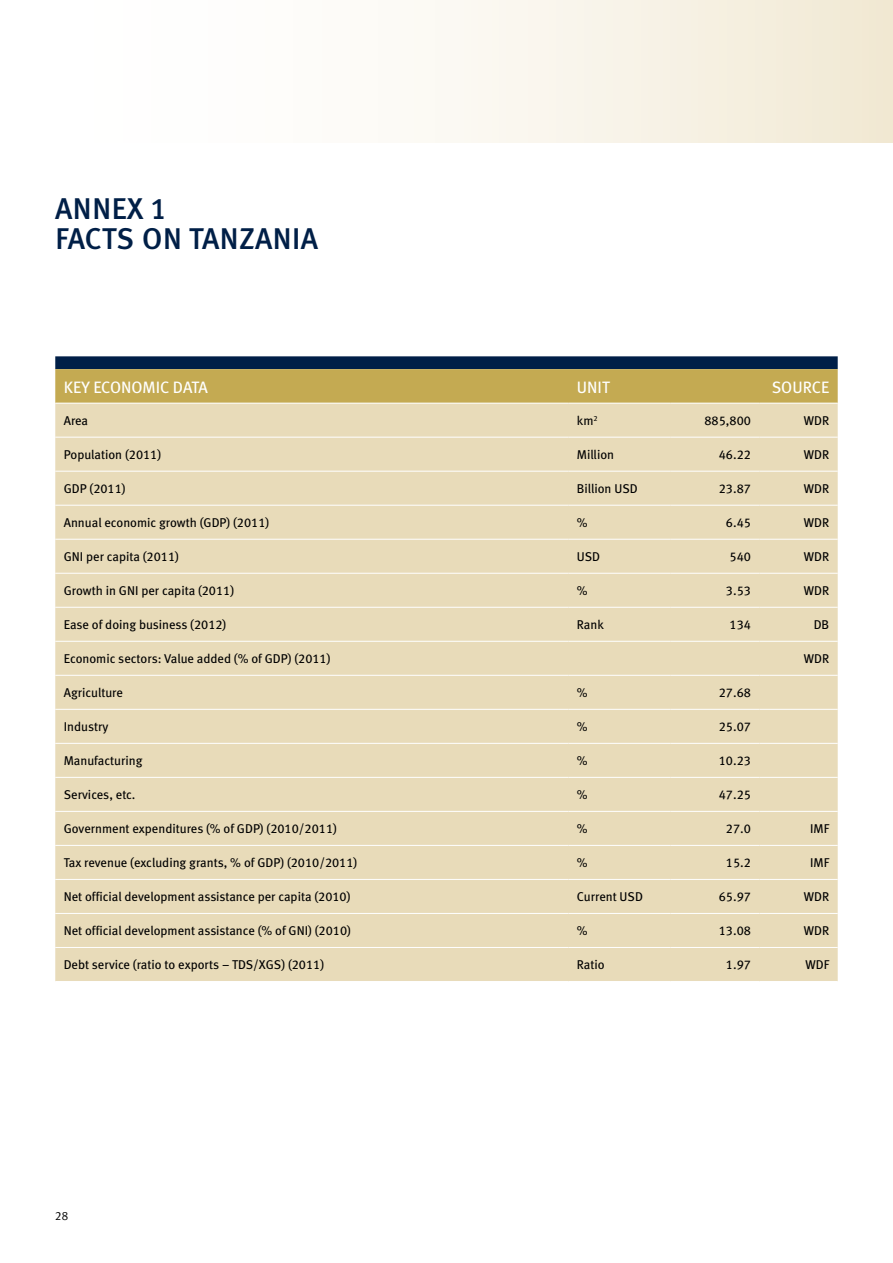
<style>
.page{position:relative;width:893px;height:1263px;background:#fff}
.page>*{position:absolute;margin:0;border:0;box-sizing:border-box;transform-origin:0 0}
.Overskrift_BLUE{font:30px "Meta Medium LF Caps";color:#001f47}
.Tabeloverskrift{font:16.5px "Meta Book LF";color:#fff}
.Tabeltekst{font:12.75px "Meta Book LF";color:#000}
.t1{font:12px "Meta Plus Normal Caps";color:#000}
</style>
<div class="page">
<div style="left:0;top:0;width:893px;height:142px;background:linear-gradient(to right,#fff,#f3ebd9)"></div>
<svg style="left:55px;top:356px;width:783px;height:47px;background:#908652"></svg>
<div style="left:55px;top:404px;width:783px;height:577px;background:#e8dbb9"></div>
<hr style="left:55px;top:437px;width:513px;height:1px;background:#fff">
<hr style="left:568px;top:437px;width:103px;height:1px;background:#fff">
<hr style="left:671px;top:437px;width:88px;height:1px;background:#fff">
<hr style="left:759px;top:437px;width:79px;height:1px;background:#fff">
<hr style="left:55px;top:471px;width:513px;height:1px;background:#fff">
<hr style="left:568px;top:471px;width:103px;height:1px;background:#fff">
<hr style="left:671px;top:471px;width:88px;height:1px;background:#fff">
<hr style="left:759px;top:471px;width:79px;height:1px;background:#fff">
<hr style="left:55px;top:505px;width:513px;height:1px;background:#fff">
<hr style="left:568px;top:505px;width:103px;height:1px;background:#fff">
<hr style="left:671px;top:505px;width:88px;height:1px;background:#fff">
<hr style="left:759px;top:505px;width:79px;height:1px;background:#fff">
<hr style="left:55px;top:539px;width:513px;height:1px;background:#fff">
<hr style="left:568px;top:539px;width:103px;height:1px;background:#fff">
<hr style="left:671px;top:539px;width:88px;height:1px;background:#fff">
<hr style="left:759px;top:539px;width:79px;height:1px;background:#fff">
<hr style="left:55px;top:573px;width:513px;height:1px;background:#fff">
<hr style="left:568px;top:573px;width:103px;height:1px;background:#fff">
<hr style="left:671px;top:573px;width:88px;height:1px;background:#fff">
<hr style="left:759px;top:573px;width:79px;height:1px;background:#fff">
<hr style="left:55px;top:607px;width:513px;height:1px;background:#fff">
<hr style="left:568px;top:607px;width:103px;height:1px;background:#fff">
<hr style="left:671px;top:607px;width:88px;height:1px;background:#fff">
<hr style="left:759px;top:607px;width:79px;height:1px;background:#fff">
<hr style="left:55px;top:641px;width:513px;height:1px;background:#fff">
<hr style="left:568px;top:641px;width:103px;height:1px;background:#fff">
<hr style="left:671px;top:641px;width:88px;height:1px;background:#fff">
<hr style="left:759px;top:641px;width:79px;height:1px;background:#fff">
<hr style="left:55px;top:675px;width:513px;height:1px;background:#fff">
<hr style="left:568px;top:675px;width:103px;height:1px;background:#fff">
<hr style="left:671px;top:675px;width:88px;height:1px;background:#fff">
<hr style="left:759px;top:675px;width:79px;height:1px;background:#fff">
<hr style="left:55px;top:709px;width:513px;height:1px;background:#fff">
<hr style="left:568px;top:709px;width:103px;height:1px;background:#fff">
<hr style="left:671px;top:709px;width:88px;height:1px;background:#fff">
<hr style="left:759px;top:709px;width:79px;height:1px;background:#fff">
<hr style="left:55px;top:743px;width:513px;height:1px;background:#fff">
<hr style="left:568px;top:743px;width:103px;height:1px;background:#fff">
<hr style="left:671px;top:743px;width:88px;height:1px;background:#fff">
<hr style="left:759px;top:743px;width:79px;height:1px;background:#fff">
<hr style="left:55px;top:777px;width:513px;height:1px;background:#fff">
<hr style="left:568px;top:777px;width:103px;height:1px;background:#fff">
<hr style="left:671px;top:777px;width:88px;height:1px;background:#fff">
<hr style="left:759px;top:777px;width:79px;height:1px;background:#fff">
<hr style="left:55px;top:811px;width:513px;height:1px;background:#fff">
<hr style="left:568px;top:811px;width:103px;height:1px;background:#fff">
<hr style="left:671px;top:811px;width:88px;height:1px;background:#fff">
<hr style="left:759px;top:811px;width:79px;height:1px;background:#fff">
<hr style="left:55px;top:845px;width:513px;height:1px;background:#fff">
<hr style="left:568px;top:845px;width:103px;height:1px;background:#fff">
<hr style="left:671px;top:845px;width:88px;height:1px;background:#fff">
<hr style="left:759px;top:845px;width:79px;height:1px;background:#fff">
<hr style="left:55px;top:879px;width:513px;height:1px;background:#fff">
<hr style="left:568px;top:879px;width:103px;height:1px;background:#fff">
<hr style="left:671px;top:879px;width:88px;height:1px;background:#fff">
<hr style="left:759px;top:879px;width:79px;height:1px;background:#fff">
<hr style="left:55px;top:913px;width:513px;height:1px;background:#fff">
<hr style="left:568px;top:913px;width:103px;height:1px;background:#fff">
<hr style="left:671px;top:913px;width:88px;height:1px;background:#fff">
<hr style="left:759px;top:913px;width:79px;height:1px;background:#fff">
<hr style="left:55px;top:947px;width:513px;height:1px;background:#fff">
<hr style="left:568px;top:947px;width:103px;height:1px;background:#fff">
<hr style="left:671px;top:947px;width:88px;height:1px;background:#fff">
<hr style="left:759px;top:947px;width:79px;height:1px;background:#fff">
<p class="Overskrift_BLUE" style="left:55px;top:191px;width:113px">ANNEX 1</p>
<p class="Overskrift_BLUE" style="left:55px;top:221px;width:264px">FACTS ON TANZANIA</p>
<p class="Tabeloverskrift" style="left:64px;top:377px;width:145px">KEY ECONOMIC DATA</p>
<p class="Tabeloverskrift" style="left:577px;top:377px;width:34px">UNIT</p>
<p class="Tabeloverskrift" style="left:772px;top:377px;width:59px">SOURCE</p>
<p class="Tabeltekst" style="left:64px;top:413px;width:26px">Area</p>
<p class="Tabeltekst" style="left:577px;top:413px;width:22px">km<sup>2</sup></p>
<p class="Tabeltekst" style="left:704px;top:413px;width:48px">885,800</p>
<p class="Tabeltekst" style="left:804px;top:413px;width:27px">WDR</p>
<p class="Tabeltekst" style="left:64px;top:447px;width:99px">Population (2011)</p>
<p class="Tabeltekst" style="left:577px;top:447px;width:39px">Million</p>
<p class="Tabeltekst" style="left:719px;top:447px;width:34px">46.22</p>
<p class="Tabeltekst" style="left:804px;top:447px;width:27px">WDR</p>
<p class="Tabeltekst" style="left:64px;top:481px;width:63px">GDP (2011)</p>
<p class="Tabeltekst" style="left:577px;top:481px;width:62px">Billion USD</p>
<p class="Tabeltekst" style="left:719px;top:481px;width:34px">23.87</p>
<p class="Tabeltekst" style="left:804px;top:481px;width:27px">WDR</p>
<p class="Tabeltekst" style="left:64px;top:515px;width:207px">Annual economic growth (GDP) (2011)</p>
<p class="Tabeltekst" style="left:577px;top:515px;width:12px">%</p>
<p class="Tabeltekst" style="left:726px;top:515px;width:27px">6.45</p>
<p class="Tabeltekst" style="left:804px;top:515px;width:27px">WDR</p>
<p class="Tabeltekst" style="left:64px;top:549px;width:117px">GNI per capita (2011)</p>
<p class="Tabeltekst" style="left:577px;top:549px;width:25px">USD</p>
<p class="Tabeltekst" style="left:729px;top:549px;width:23px">540</p>
<p class="Tabeltekst" style="left:804px;top:549px;width:27px">WDR</p>
<p class="Tabeltekst" style="left:64px;top:583px;width:172px">Growth in GNI per capita (2011)</p>
<p class="Tabeltekst" style="left:577px;top:583px;width:12px">%</p>
<p class="Tabeltekst" style="left:726px;top:583px;width:27px">3.53</p>
<p class="Tabeltekst" style="left:804px;top:583px;width:27px">WDR</p>
<p class="Tabeltekst" style="left:64px;top:617px;width:164px">Ease of doing business (2012)</p>
<p class="Tabeltekst" style="left:577px;top:617px;width:28px">Rank</p>
<p class="Tabeltekst" style="left:729px;top:617px;width:23px">134</p>
<p class="Tabeltekst" style="left:814px;top:617px;width:17px">DB</p>
<p class="Tabeltekst" style="left:64px;top:651px;width:268px">Economic sectors: Value added (% of GDP) (2011)</p>
<p class="Tabeltekst" style="left:804px;top:651px;width:27px">WDR</p>
<p class="Tabeltekst" style="left:64px;top:685px;width:61px">Agriculture</p>
<p class="Tabeltekst" style="left:577px;top:685px;width:12px">%</p>
<p class="Tabeltekst" style="left:719px;top:685px;width:34px">27.68</p>
<p class="Tabeltekst" style="left:64px;top:719px;width:46px">Industry</p>
<p class="Tabeltekst" style="left:577px;top:719px;width:12px">%</p>
<p class="Tabeltekst" style="left:719px;top:719px;width:34px">25.07</p>
<p class="Tabeltekst" style="left:64px;top:753px;width:80px">Manufacturing</p>
<p class="Tabeltekst" style="left:577px;top:753px;width:12px">%</p>
<p class="Tabeltekst" style="left:719px;top:753px;width:34px">10.23</p>
<p class="Tabeltekst" style="left:64px;top:787px;width:73px">Services, etc.</p>
<p class="Tabeltekst" style="left:577px;top:787px;width:12px">%</p>
<p class="Tabeltekst" style="left:719px;top:787px;width:34px">47.25</p>
<p class="Tabeltekst" style="left:64px;top:821px;width:275px">Government expenditures (% of GDP) (2010/2011)</p>
<p class="Tabeltekst" style="left:577px;top:821px;width:12px">%</p>
<p class="Tabeltekst" style="left:726px;top:821px;width:27px">27.0</p>
<p class="Tabeltekst" style="left:810px;top:821px;width:21px">IMF</p>
<p class="Tabeltekst" style="left:64px;top:855px;width:295px">Tax revenue (excluding grants, % of GDP) (2010/2011)</p>
<p class="Tabeltekst" style="left:577px;top:855px;width:12px">%</p>
<p class="Tabeltekst" style="left:726px;top:855px;width:27px">15.2</p>
<p class="Tabeltekst" style="left:810px;top:855px;width:21px">IMF</p>
<p class="Tabeltekst" style="left:64px;top:889px;width:288px">Net official development assistance per capita (2010)</p>
<p class="Tabeltekst" style="left:577px;top:889px;width:67px">Current USD</p>
<p class="Tabeltekst" style="left:719px;top:889px;width:34px">65.97</p>
<p class="Tabeltekst" style="left:804px;top:889px;width:27px">WDR</p>
<p class="Tabeltekst" style="left:64px;top:923px;width:289px">Net official development assistance (% of GNI) (2010)</p>
<p class="Tabeltekst" style="left:577px;top:923px;width:12px">%</p>
<p class="Tabeltekst" style="left:719px;top:923px;width:34px">13.08</p>
<p class="Tabeltekst" style="left:804px;top:923px;width:27px">WDR</p>
<p class="Tabeltekst" style="left:64px;top:957px;width:262px">Debt service (ratio to exports – TDS/XGS) (2011)</p>
<p class="Tabeltekst" style="left:577px;top:957px;width:29px">Ratio</p>
<p class="Tabeltekst" style="left:726px;top:957px;width:27px">1.97</p>
<p class="Tabeltekst" style="left:806px;top:957px;width:25px">WDF</p>
<p class="t1" style="left:55px;top:1209px;width:14px">28</p>
</div>
